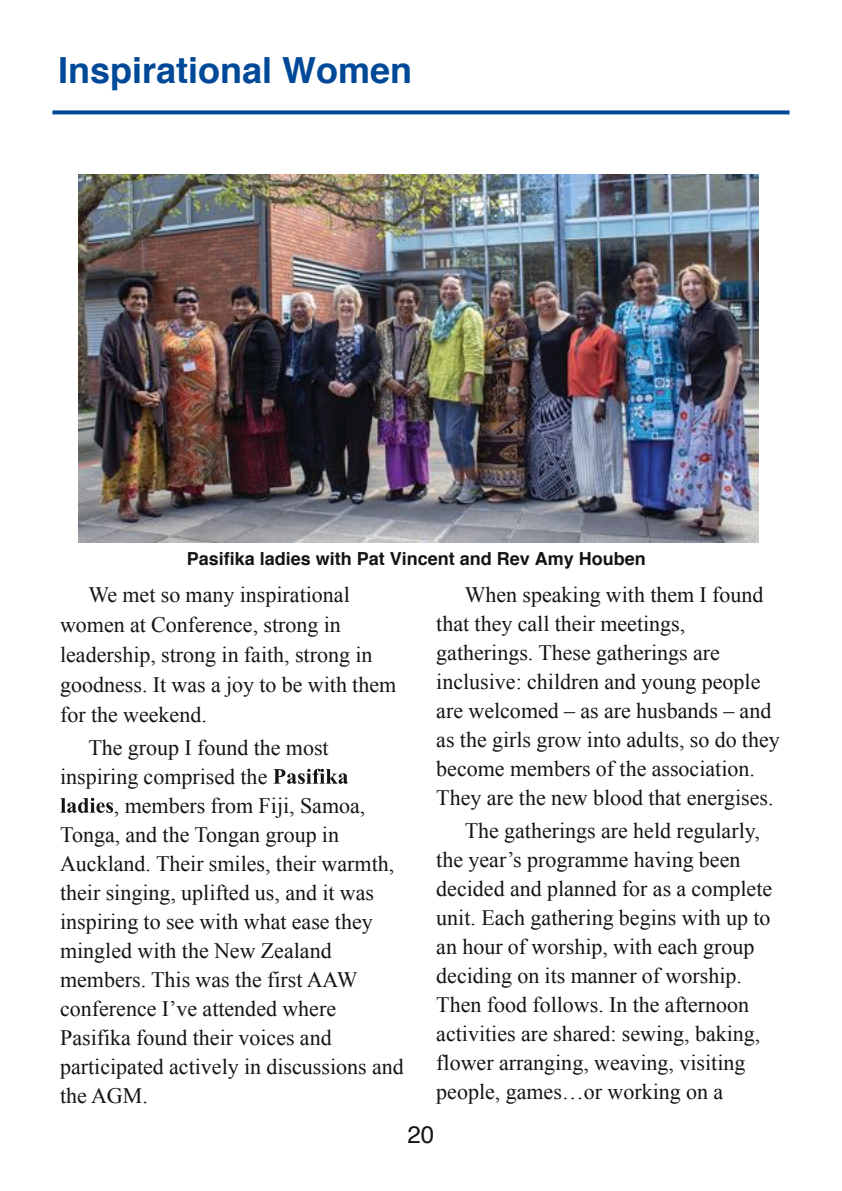
<style>
.page{position:relative;width:842px;height:1191px;background:#fff}
.page>*{position:absolute;margin:0;border:0;box-sizing:border-box;transform-origin:0 0}
.t1{font:700 36px "Helvetica";color:#004998}
.t2{font:24px "Helvetica";color:#161413}
.t3{font:22px/29px "Times New Roman";color:#161413}
.t4{font:700 18px "Helvetica";color:#161413}
</style>
<div class="page">
<svg style="left:52px;top:110px;width:737px;height:4px;background:#1b5ca2"></svg>
<svg style="left:273px;top:768px;width:75px;height:16px"></svg>
<svg style="left:61px;top:797px;width:52px;height:16px"></svg>
<img style="left:79px;top:174px;width:680px;height:368px">
<h1 class="t1" style="left:58px;top:55px;width:356px">Inspirational Women</h1>
<p class="t4" style="left:187px;top:551px;width:461px">Pasifika ladies with Pat Vincent and Rev Amy Houben</p>
<p class="t3" style="left:60px;top:579px;width:338px;line-height:30px;text-indent:28px">We met so many inspirational women at Conference, strong in leadership, strong in faith, strong in goodness. It was a joy to be with them for the weekend.</p>
<p class="t3" style="left:60px;top:732px;width:270px;text-indent:28px">The group I found the most inspiring comprised the</p>
<p class="t3" style="left:60px;top:790px;width:345px;text-indent:54px">, members from Fiji, Samoa,<br>Tonga, and the Tongan group in<br>Auckland. Their smiles, their warmth, their singing, uplifted us, and it was inspiring to see with what ease they mingled with the New Zealand members. This was the first AAW conference I’ve attended where<br>Pasifika found their voices and participated actively in discussions and the AGM.</p>
<p class="t3" style="left:436px;top:579px;width:345px;text-indent:28px">When speaking with them I found that they call their meetings, gatherings. These gatherings are inclusive: children and young people are welcomed – as are husbands – and as the girls grow into adults, so do they become members of the association.<br>They are the new blood that energises.</p>
<p class="t3" style="left:436px;top:815px;width:337px;text-indent:28px">The gatherings are held regularly, the year’s programme having been decided and planned for as a complete unit. Each gathering begins with up to an hour of worship, with each group deciding on its manner of worship.<br>Then food follows. In the afternoon activities are shared: sewing, baking, flower arranging, weaving, visiting people, games…or working on a</p>
<p class="t2" style="left:407px;top:1124px;width:28px">20</p>
</div>
